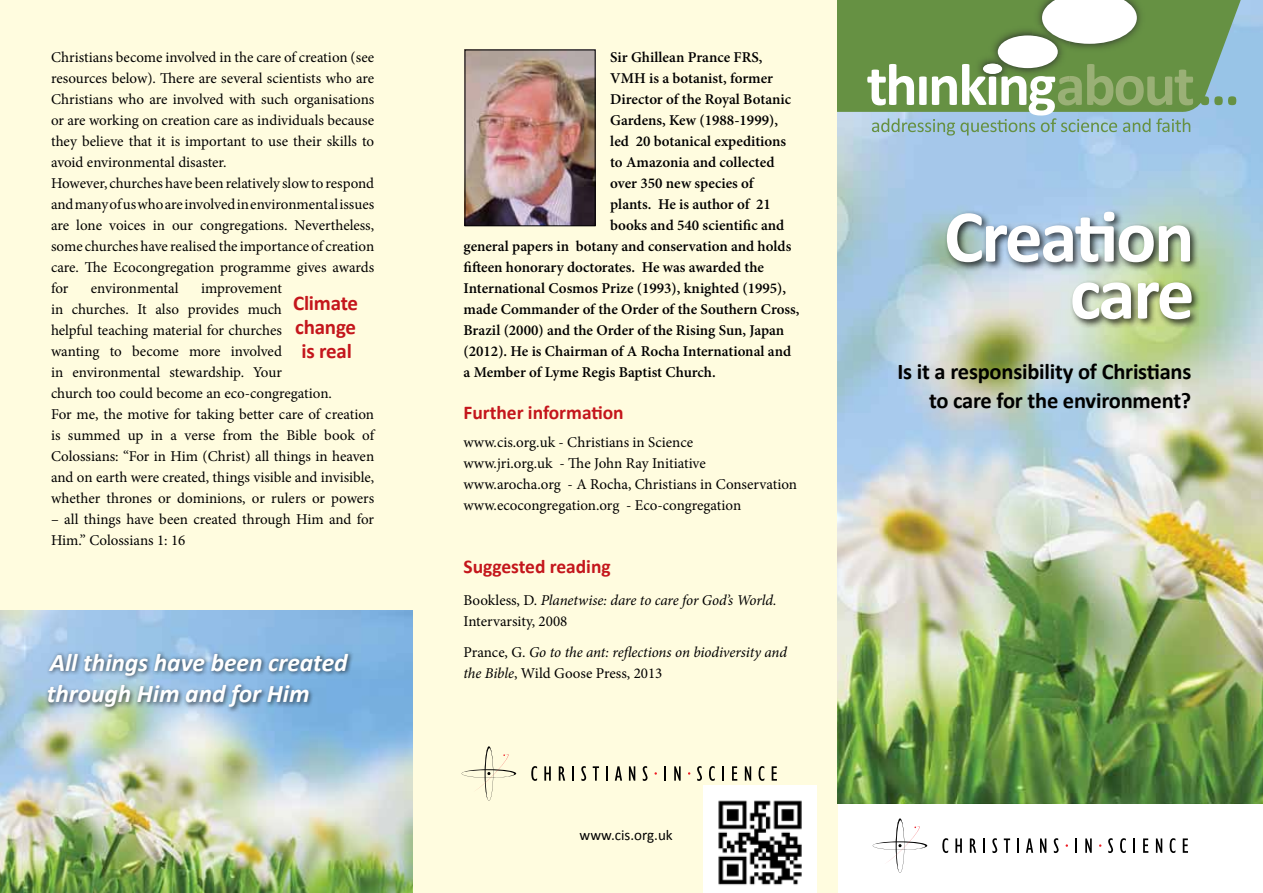
<style>
.page{position:relative;width:1263px;height:893px;background:#fff}
.page>*{position:absolute;margin:0;border:0;box-sizing:border-box;transform-origin:0 0}
.t1{font:700 75px/57px "Calibri";letter-spacing:-.035em;color:#fff;text-align:right}
.t2{font:italic 700 25.5px/31.5px "Calibri";letter-spacing:-.005em;color:#fff}
.t3{font:700 22.5px/28.5px "Calibri";letter-spacing:-.01em;color:#000;text-align:right}
.t4{font:700 21px/24px "Calibri";letter-spacing:-.01em;color:#c4161c;text-align:center}
.t5{font:700 19.5px "Calibri";color:#c4161c}
.t6{font:15px/21px "Minion Pro";letter-spacing:-.005em;color:#000}
.t7{font:600 15px "Minion Pro";color:#000}
.t8{font:italic 15px/21px "Minion Pro";letter-spacing:-.005em;color:#000}
.t9{font:15px "Calibri";color:#000}
.s1{font-style:normal}
</style>
<div class="page">
<div style="left:0;top:0;width:838px;height:893px;background:#fffcdf"></div>
<img style="left:838px;top:0;width:425px;height:804px">
<svg style="left:838px;top:0;width:406px;height:114px;background:#6c9756"></svg>
<svg style="left:1201px;top:96px;width:35px;height:9px"></svg>
<img style="left:972px;top:52px;width:15px;height:12px">
<img style="left:987px;top:25px;width:83px;height:39px">
<img style="left:987px;top:52px;width:20px;height:12px">
<img style="left:1033px;top:0;width:114px;height:56px">
<img style="left:1033px;top:25px;width:37px;height:31px">
<svg style="left:867px;top:64px;width:326px;height:72px;background:#93b393"></svg>
<div style="left:983px;top:64px;width:19px;height:10px;background:#fff;border-radius:50%"></div>
<div style="left:998px;top:35px;width:60px;height:33px;background:#fff;border-radius:50%"></div>
<svg style="left:1042px;top:0;width:95px;height:44px"></svg>
<div style="left:943px;top:208px;width:258px;height:121px;background:#000;opacity:.75"></div>
<img style="left:0;top:610px;width:412px;height:283px">
<div style="left:45px;top:650px;width:309px;height:63px;background:#000;opacity:.65"></div>
<img style="left:467px;top:52px;width:126px;height:172px">
<div style="left:465px;top:50px;width:130px;height:176px;border:1px solid #000"></div>
<svg style="left:942px;top:838px;width:6px;height:15px"></svg>
<svg style="left:955px;top:838px;width:7px;height:15px"></svg>
<svg style="left:970px;top:838px;width:6px;height:15px"></svg>
<svg style="left:983px;top:838px;width:2px;height:15px"></svg>
<svg style="left:992px;top:838px;width:5px;height:15px"></svg>
<svg style="left:1004px;top:838px;width:6px;height:15px"></svg>
<svg style="left:1017px;top:838px;width:2px;height:15px"></svg>
<svg style="left:1026px;top:838px;width:7px;height:15px"></svg>
<svg style="left:1040px;top:838px;width:6px;height:15px"></svg>
<svg style="left:1054px;top:838px;width:4px;height:15px"></svg>
<svg style="left:1075px;top:838px;width:2px;height:15px"></svg>
<svg style="left:1085px;top:838px;width:7px;height:15px"></svg>
<svg style="left:1108px;top:838px;width:5px;height:15px"></svg>
<svg style="left:1120px;top:838px;width:6px;height:15px"></svg>
<svg style="left:1133px;top:838px;width:2px;height:15px"></svg>
<svg style="left:1143px;top:838px;width:5px;height:15px"></svg>
<svg style="left:1156px;top:838px;width:6px;height:15px"></svg>
<svg style="left:1170px;top:838px;width:5px;height:15px"></svg>
<svg style="left:1183px;top:838px;width:5px;height:15px"></svg>
<svg style="left:873px;top:818px;width:54px;height:55px"></svg>
<svg style="left:531px;top:766px;width:6px;height:15px"></svg>
<svg style="left:544px;top:766px;width:7px;height:15px"></svg>
<svg style="left:559px;top:766px;width:6px;height:15px"></svg>
<svg style="left:572px;top:766px;width:2px;height:15px"></svg>
<svg style="left:581px;top:766px;width:5px;height:15px"></svg>
<svg style="left:593px;top:766px;width:6px;height:15px"></svg>
<svg style="left:606px;top:766px;width:2px;height:15px"></svg>
<svg style="left:615px;top:766px;width:7px;height:15px"></svg>
<svg style="left:629px;top:766px;width:6px;height:15px"></svg>
<svg style="left:643px;top:766px;width:4px;height:15px"></svg>
<svg style="left:664px;top:766px;width:2px;height:15px"></svg>
<svg style="left:674px;top:766px;width:7px;height:15px"></svg>
<svg style="left:697px;top:766px;width:5px;height:15px"></svg>
<svg style="left:709px;top:766px;width:6px;height:15px"></svg>
<svg style="left:722px;top:766px;width:2px;height:15px"></svg>
<svg style="left:732px;top:766px;width:5px;height:15px"></svg>
<svg style="left:745px;top:766px;width:6px;height:15px"></svg>
<svg style="left:758px;top:766px;width:6px;height:15px"></svg>
<svg style="left:772px;top:766px;width:5px;height:15px"></svg>
<svg style="left:462px;top:746px;width:54px;height:55px"></svg>
<img style="left:704px;top:785px;width:113px;height:108px">
<p class="t6" style="left:51px;top:47px;width:325px">Christians become involved in the care of creation (see resources below). There are several scientists who are Christians who are involved with such organisations or are working on creation care as individuals because they believe that it is important to use their skills to avoid environmental disaster.<br>However, churches have been relatively slow to respond and many of us who are involved in environmental issues are lone voices in our congregations. Nevertheless, some churches have realised the importance of creation care. The Ecocongregation programme gives awards for</p>
<p class="t6" style="left:91px;top:278px;width:89px">environmental</p>
<p class="t6" style="left:51px;top:278px;width:325px;text-indent:150px">improvement<br>in churches. It also provides much<br>helpful teaching material for churches<br>wanting to become more involved<br>in environmental stewardship. Your<br>church too could become an eco-congregation.<br>For me, the motive for taking better care of creation is summed up in a verse from the Bible book of Colossians: “For in Him (Christ) all things in heaven and on earth were created, things visible and invisible, whether thrones or dominions, or rulers or powers</p>
<p class="t6" style="left:51px;top:509px;width:325px">– all things have been created through Him and for<br>Him.” Colossians 1: 16</p>
<h3 class="t4" style="left:293px;top:291px;width:66px">Climate change is real</h3>
<h2 class="t2" style="left:47px;top:646px;width:302px">All things have been created through Him and for Him</h2>
<p class="t7" style="left:610px;top:47px;width:154px">Sir Ghillean Prance FRS,</p>
<p class="t7" style="left:610px;top:68px;width:164px">VMH is a botanist, former</p>
<p class="t7" style="left:610px;top:89px;width:182px">Director of the Royal Botanic</p>
<p class="t7" style="left:610px;top:110px;width:169px">Gardens, Kew (1988-1999),</p>
<p class="t7" style="left:610px;top:131px;width:177px">led 20 botanical expeditions</p>
<p class="t7" style="left:610px;top:152px;width:166px">to Amazonia and collected</p>
<p class="t7" style="left:610px;top:173px;width:145px">over 350 new species of</p>
<p class="t7" style="left:610px;top:194px;width:162px">plants. He is author of 21</p>
<p class="t7" style="left:610px;top:215px;width:176px">books and 540 scientific and</p>
<p class="t7" style="left:463px;top:236px;width:329px">general papers in botany and conservation and holds</p>
<p class="t7" style="left:463px;top:257px;width:302px">fifteen honorary doctorates. He was awarded the</p>
<p class="t7" style="left:463px;top:278px;width:324px">International Cosmos Prize (1993), knighted (1995),</p>
<p class="t7" style="left:463px;top:299px;width:337px">made Commander of the Order of the Southern Cross,</p>
<p class="t7" style="left:463px;top:320px;width:322px">Brazil (2000) and the Order of the Rising Sun, Japan</p>
<p class="t7" style="left:463px;top:341px;width:329px">(2012). He is Chairman of A Rocha International and</p>
<p class="t7" style="left:463px;top:362px;width:254px">a Member of Lyme Regis Baptist Church.</p>
<h3 class="t5" style="left:463px;top:400px;width:162px">Further information</h3>
<p class="t6" style="left:463px;top:432px;width:335px">www.cis.org.uk - Christians in Science<br>www.jri.org.uk - The John Ray Initiative www.arocha.org - A Rocha, Christians in Conservation www.ecocongregation.org - Eco-congregation</p>
<h3 class="t5" style="left:463px;top:554px;width:149px">Suggested reading</h3>
<p class="t8" style="left:463px;top:590px;width:315px"><span class="s1">Bookless, D.</span> Planetwise: dare to care for God’s World.<br><span class="s1">Intervarsity, 2008</span></p>
<p class="t8" style="left:463px;top:642px;width:325px"><span class="s1">Prance, G.</span> Go to the ant: reflections on biodiversity and the Bible<span class="s1">, Wild Goose Press, 2013</span></p>
<p class="t9" style="left:580px;top:826px;width:95px">www.cis.org.uk</p>
<h1 class="t1" style="left:944px;top:208px;width:252px">Creation care</h1>
<h3 class="t3" style="left:897px;top:358px;width:295px">Is it a responsibility of Christians to care for the environment?</h3>
</div>
